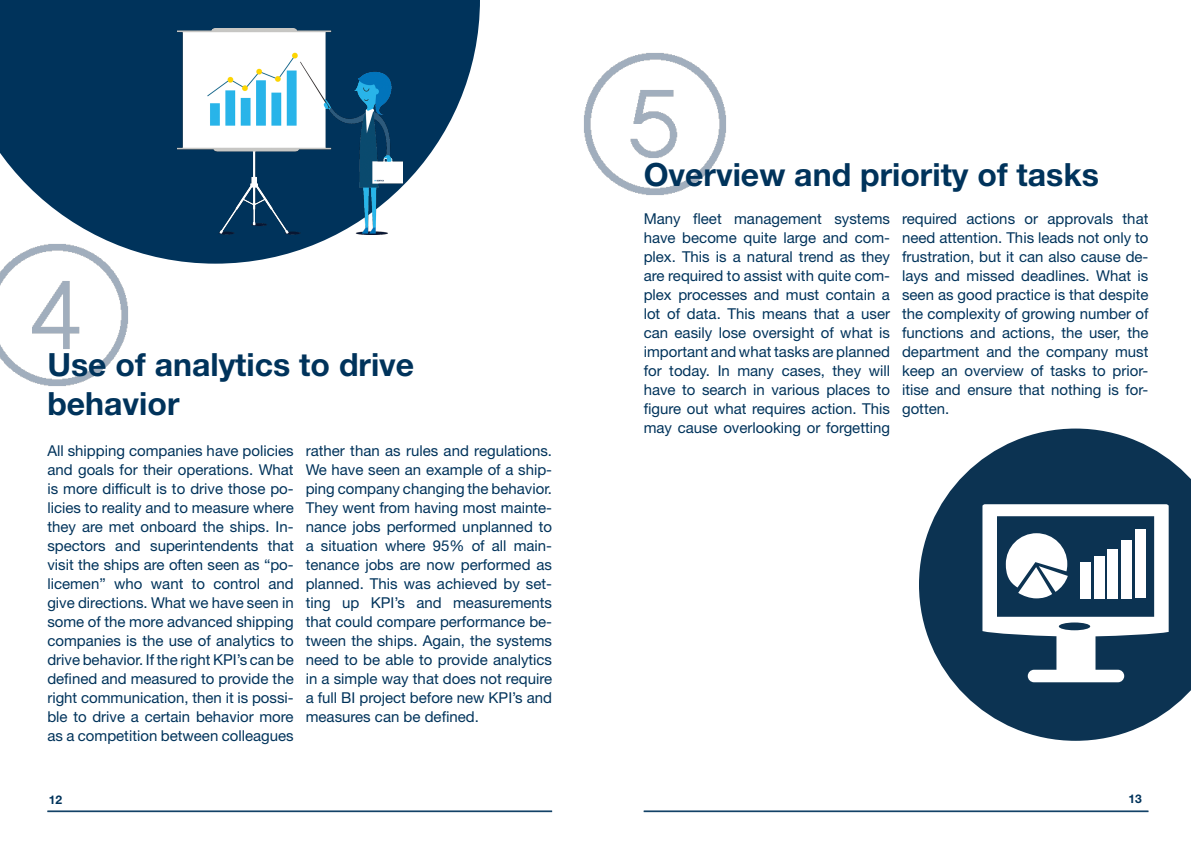
<style>
.page{position:relative;width:1191px;height:842px;background:#fff}
.page>*{position:absolute;margin:0;border:0;box-sizing:border-box;transform-origin:0 0}
.t1{font:700 32px/38.4px "Helvetica Neue LT Std";color:#00335b}
.t2{font:15px/19px "Helvetica Neue LT Std";color:#00335b;text-align:justify}
.t3{font:700 12px "Helvetica Neue LT Std";color:#00335b}
</style>
<div class="page">
<img style="left:0;top:264px;width:128px;height:122px">
<svg style="left:0;top:0;width:480px;height:264px;fill:#00335b"></svg>
<img style="left:178px;top:29px;width:225px;height:205px">
<hr style="left:47px;top:811px;width:505px;height:1px;background:#00335b">
<svg style="left:919px;top:429px;width:272px;height:312px;fill:#0c3352"></svg>
<svg style="left:982px;top:504px;width:186px;height:178px"></svg>
<div style="left:1080px;top:562px;width:10px;height:36px;background:#fff"></div>
<div style="left:1093px;top:556px;width:11px;height:42px;background:#fff"></div>
<div style="left:1107px;top:549px;width:11px;height:49px;background:#fff"></div>
<div style="left:1121px;top:540px;width:10px;height:58px;background:#fff"></div>
<div style="left:1134px;top:530px;width:11px;height:68px;background:#fff"></div>
<img style="left:584px;top:53px;width:142px;height:142px">
<hr style="left:643px;top:811px;width:505px;height:1px;background:#00335b">
<h1 class="t1" style="left:47px;top:345px;width:368px">Use of analytics to drive behavior</h1>
<p class="t2" style="left:47px;top:441px;width:248px">All shipping companies have policies and goals for their operations. What is more difficult is to drive those po&shy;licies to reality and to measure where they are met onboard the ships. In&shy;spectors and superintendents that visit the ships are often seen as “po&shy;licemen” who want to control and give directions. What we have seen in some of the more advanced shipping companies is the use of analytics to drive behavior. If the right KPI’s can be defined and measured to provide the right communication, then it is possi&shy;ble to drive a certain behavior more as a competition between colleagues</p>
<p class="t2" style="left:306px;top:441px;width:248px">rather than as rules and regulations.<br>We have seen an example of a ship&shy;ping company changing the behavior.<br>They went from having most mainte&shy;nance jobs performed unplanned to a situation where 95% of all main&shy;tenance jobs are now performed as planned. This was achieved by set&shy;ting up KPI’s and measurements that could compare performance be&shy;tween the ships. Again, the systems need to be able to provide analytics in a simple way that does not require a full BI project before new KPI’s and measures can be defined.</p>
<p class="t3" style="left:49px;top:792px;width:15px">12</p>
<h1 class="t1" style="left:643px;top:155px;width:457px">Overview and priority of tasks</h1>
<p class="t2" style="left:643px;top:209px;width:248px">Many fleet management systems have become quite large and com&shy;plex. This is a natural trend as they are required to assist with quite com&shy;plex processes and must contain a lot of data. This means that a user can easily lose oversight of what is important and what tasks are planned for today. In many cases, they will have to search in various places to figure out what requires action. This may cause overlooking or forgetting</p>
<p class="t2" style="left:902px;top:209px;width:248px">required actions or approvals that need attention. This leads not only to frustration, but it can also cause de&shy;lays and missed deadlines. What is seen as good practice is that despite the complexity of growing number of functions and actions, the user, the department and the company must keep an overview of tasks to prior&shy;itise and ensure that nothing is for&shy;gotten.</p>
<p class="t3" style="left:1128px;top:791px;width:15px">13</p>
</div>
